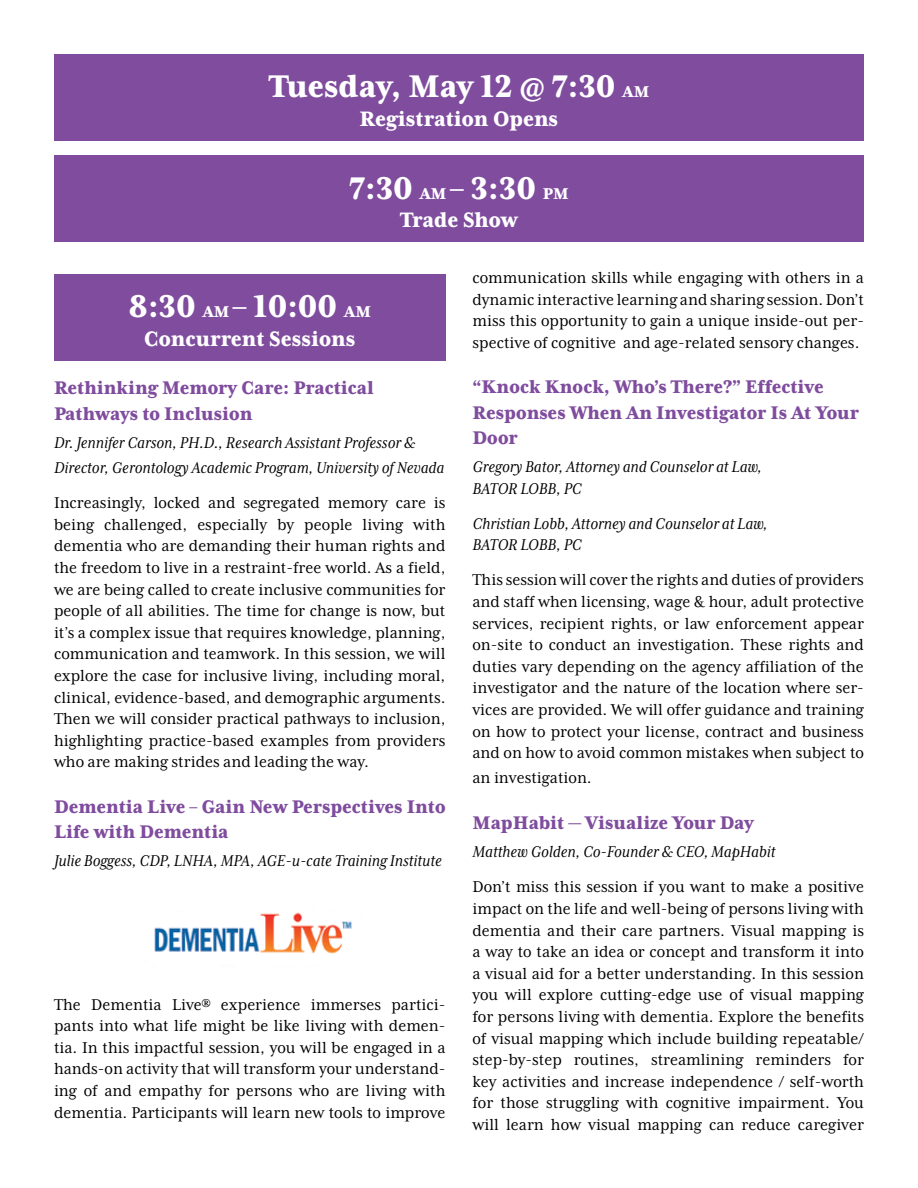
<style>
.page{position:relative;width:918px;height:1188px;background:#fff}
.page>*{position:absolute;margin:0;border:0;box-sizing:border-box;transform-origin:0 0}
.t1{font:800 36px "Mrs Eaves XL Serif Nar OT";color:#fff}
.t2{font:800 24px "Mrs Eaves XL Serif Nar OT";color:#fff}
.t3{font:800 21px/25.2px "Mrs Eaves XL Serif Nar OT";color:#7f4c9e}
.t4{font:18px/21.6px "Mrs Eaves XL Serif Nar OT";color:#000;text-align:justify}
.t5{font:italic 18px/21.6px "Mrs Eaves XL Serif Nar OT";color:#000}
.s1{font-size:18px}
</style>
<div class="page">
<div style="left:54px;top:274px;width:392px;height:86px;background:#7f4c9e"></div>
<div style="left:54px;top:155px;width:810px;height:87px;background:#7f4c9e"></div>
<div style="left:54px;top:54px;width:810px;height:86px;background:#7f4c9e"></div>
<img style="left:154px;top:912px;width:198px;height:42px">
<h1 class="t1" style="left:269px;top:68px;width:382px">Tuesday, May 12 @ 7:30 <span class="s1">AM</span></h1>
<h2 class="t2" style="left:360px;top:107px;width:200px">Registration Opens</h2>
<h1 class="t1" style="left:349px;top:170px;width:221px">7:30 <span class="s1">AM</span> – 3:30 <span class="s1">PM</span></h1>
<h2 class="t2" style="left:400px;top:208px;width:119px">Trade Show</h2>
<h1 class="t1" style="left:129px;top:288px;width:244px">8:30 <span class="s1">AM</span> – 10:00 <span class="s1">AM</span></h1>
<h2 class="t2" style="left:144px;top:327px;width:213px">Concurrent Sessions</h2>
<p class="t3" style="left:54px;top:376px;width:322px">Rethinking Memory Care: Practical<br>Pathways to Inclusion</p>
<p class="t5" style="left:54px;top:430px;width:392px;line-height:25.2px">Dr. Jennifer Carson, PH.D., Research Assistant Professor &amp;<br>Director, Gerontology Academic Program, University of Nevada</p>
<p class="t4" style="left:54px;top:492px;width:393px">Increasingly, locked and segregated memory care is being challenged, especially by people living with dementia who are demanding their human rights and the freedom to live in a restraint-free world. As a field, we are being called to create inclusive communities for people of all abilities. The time for change is now, but it’s a complex issue that requires knowledge, planning, communication and teamwork. In this session, we will explore the case for inclusive living, including moral, clinical, evidence-based, and demographic arguments.<br>Then we will consider practical pathways to inclusion, highlighting practice-based examples from providers who are making strides and leading the way.</p>
<p class="t3" style="left:54px;top:794px;width:393px">Dementia Live – Gain New Perspectives Into<br>Life with Dementia</p>
<p class="t5" style="left:54px;top:850px;width:389px">Julie Boggess, CDP, LNHA, MPA, AGE-u-cate Training Institute</p>
<p class="t4" style="left:54px;top:993px;width:393px">The Dementia Live® experience immerses partici&shy;pants into what life might be like living with demen&shy;tia. In this impactful session, you will be engaged in a hands-on activity that will transform your understand&shy;ing of and empathy for persons who are living with dementia. Participants will learn new tools to improve</p>
<p class="t4" style="left:472px;top:267px;width:393px">communication skills while engaging with others in a dynamic interactive learning and sharing session. Don’t miss this opportunity to gain a unique inside-out per&shy;spective of cognitive and age-related sensory changes.</p>
<p class="t3" style="left:472px;top:374px;width:388px">“Knock Knock, Who’s There?” Effective<br>Responses When An Investigator Is At Your<br>Door</p>
<p class="t5" style="left:472px;top:456px;width:291px">Gregory Bator, Attorney and Counselor at Law,<br>BATOR LOBB, PC</p>
<p class="t5" style="left:472px;top:513px;width:297px">Christian Lobb, Attorney and Counselor at Law,<br>BATOR LOBB, PC</p>
<p class="t4" style="left:472px;top:569px;width:393px">This session will cover the rights and duties of providers and staff when licensing, wage &amp; hour, adult protective services, recipient rights, or law enforcement appear on-site to conduct an investigation. These rights and duties vary depending on the agency affiliation of the investigator and the nature of the location where ser&shy;vices are provided. We will offer guidance and training on how to protect your license, contract and business and on how to avoid common mistakes when subject to</p>
<p class="t4" style="left:472px;top:767px;width:121px">an investigation.</p>
<p class="t3" style="left:472px;top:810px;width:283px">MapHabit — Visualize Your Day</p>
<p class="t5" style="left:472px;top:841px;width:304px">Matthew Golden, Co-Founder &amp; CEO, MapHabit</p>
<p class="t4" style="left:472px;top:876px;width:393px">Don’t miss this session if you want to make a positive impact on the life and well-being of persons living with dementia and their care partners. Visual mapping is a way to take an idea or concept and transform it into a visual aid for a better understanding. In this session you will explore cutting-edge use of visual mapping for persons living with dementia. Explore the benefits of visual mapping which include building repeatable/ step-by-step routines, streamlining reminders for key activities and increase independence / self-worth for those struggling with cognitive impairment. You will learn how visual mapping can reduce caregiver</p>
</div>
